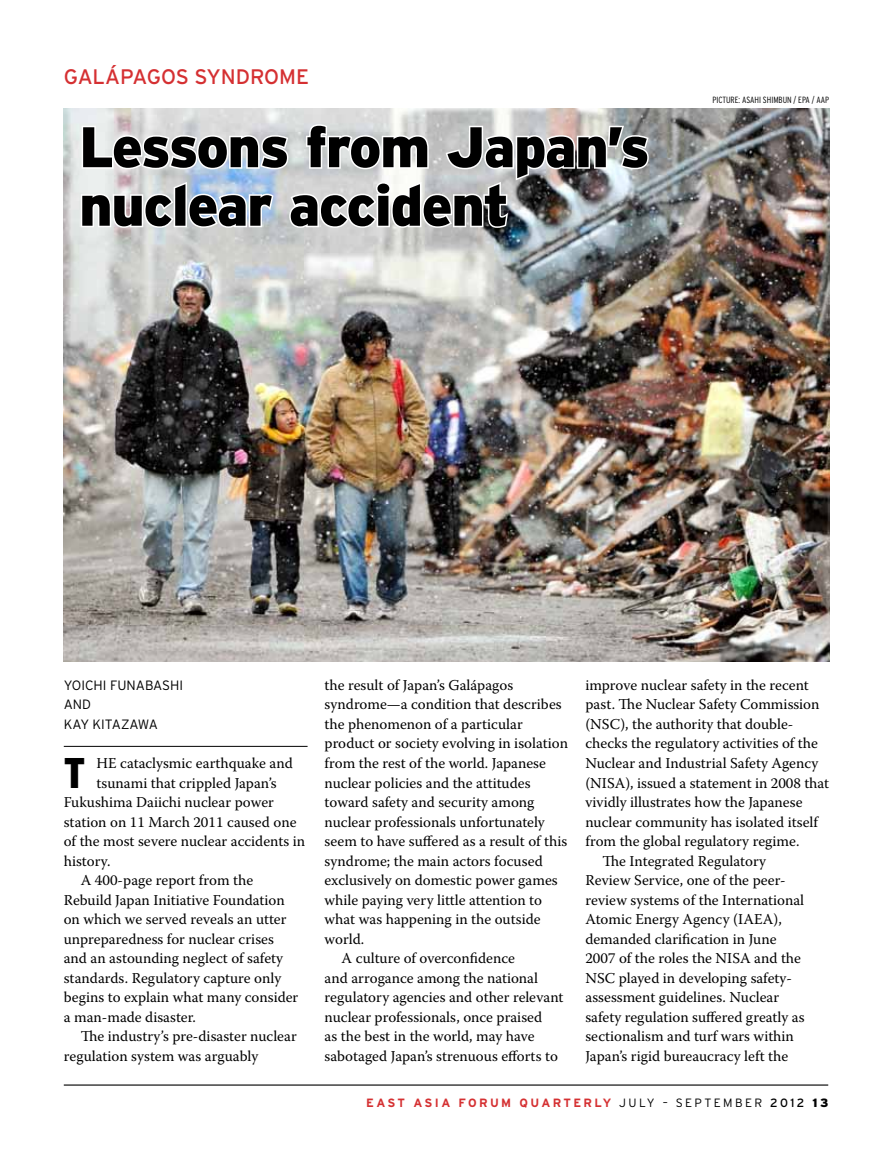
<style>
.page{position:relative;width:893px;height:1170px;background:#fff}
.page>*{position:absolute;margin:0;border:0;box-sizing:border-box;transform-origin:0 0}
.t1{font:900 57px/58.5px "Interstate";letter-spacing:-.03em;color:#000}
.t2{font:900 condensed 42.9px "Interstate";color:#000}
.t3{font:21px "Interstate";color:#d53032}
.t4{font:15px/19.5px "Warnock Pro";color:#000}
.t5{font:300 13.5px/19.5px "Interstate";color:#000}
.t6{font:700 12px "Interstate";letter-spacing:.2em;color:#d53032}
.t7{font:300 condensed 9px "Interstate";color:#000}
.s1{font-weight:300;color:#000}
.s2{font-weight:400;color:#000}
.s3{font-weight:900;color:#000}
</style>
<div class="page">
<hr style="left:64px;top:1084px;width:764px;height:1px;background:#000">
<img style="left:64px;top:108px;width:765px;height:554px">
<svg style="left:79px;top:123px;width:571px;height:106px"></svg>
<hr style="left:64px;top:746px;width:244px;height:1px;background:#000">
<h3 class="t3" style="left:64px;top:65px;width:247px">GALÁPAGOS SYN DROME</h3>
<h1 class="t1" style="left:79px;top:117px;width:572px">Lessons from Japan’s nuclear accident</h1>
<p class="t7" style="left:712px;top:95px;width:118px">PICTURE: ASAHI SHIMBUN / EPA / AAP</p>
<p class="t5" style="left:64px;top:675px;width:118px">YOICHI FUNABASHI<br>AND<br>KAY KITAZAWA</p>
<h2 class="t2" style="left:64px;top:746px;width:23px">T</h2>
<p class="t4" style="left:96px;top:753px;width:198px">HE cataclysmic earthquake and</p>
<p class="t4" style="left:96px;top:772px;width:182px">tsunami that crippled Japan’s</p>
<p class="t4" style="left:64px;top:792px;width:212px">Fukushima Daiichi nuclear power</p>
<p class="t4" style="left:64px;top:811px;width:234px">station on 11 March 2011 caused one</p>
<p class="t4" style="left:64px;top:831px;width:243px">of the most severe nuclear accidents in</p>
<p class="t4" style="left:64px;top:850px;width:48px">history.</p>
<p class="t4" style="left:81px;top:870px;width:174px">A 400-page report from the</p>
<p class="t4" style="left:64px;top:889px;width:223px">Rebuild Japan Initiative Foundation</p>
<p class="t4" style="left:64px;top:909px;width:224px">on which we served reveals an utter</p>
<p class="t4" style="left:64px;top:928px;width:212px">unpreparedness for nuclear crises</p>
<p class="t4" style="left:64px;top:948px;width:221px">and an astounding neglect of safety</p>
<p class="t4" style="left:64px;top:967px;width:219px">standards. Regulatory capture only</p>
<p class="t4" style="left:64px;top:987px;width:236px">begins to explain what many consider</p>
<p class="t4" style="left:64px;top:1006px;width:134px">a man-made disaster.</p>
<p class="t4" style="left:81px;top:1026px;width:218px">The industry’s pre-disaster nuclear</p>
<p class="t4" style="left:64px;top:1045px;width:196px">regulation system was arguably</p>
<p class="t4" style="left:325px;top:675px;width:190px">the result of Japan’s Galápagos</p>
<p class="t4" style="left:325px;top:694px;width:239px">syndrome—a condition that describes</p>
<p class="t4" style="left:325px;top:714px;width:200px">the phenomenon of a particular</p>
<p class="t4" style="left:325px;top:733px;width:245px">product or society evolving in isolation</p>
<p class="t4" style="left:325px;top:753px;width:223px">from the rest of the world. Japanese</p>
<p class="t4" style="left:325px;top:772px;width:207px">nuclear policies and the attitudes</p>
<p class="t4" style="left:325px;top:792px;width:211px">toward safety and security among</p>
<p class="t4" style="left:325px;top:811px;width:222px">nuclear professionals unfortunately</p>
<p class="t4" style="left:325px;top:831px;width:244px">seem to have suffered as a result of this</p>
<p class="t4" style="left:325px;top:850px;width:220px">syndrome; the main actors focused</p>
<p class="t4" style="left:325px;top:870px;width:235px">exclusively on domestic power games</p>
<p class="t4" style="left:325px;top:889px;width:219px">while paying very little attention to</p>
<p class="t4" style="left:325px;top:909px;width:218px">what was happening in the outside</p>
<p class="t4" style="left:325px;top:928px;width:41px">world.</p>
<p class="t4" style="left:342px;top:948px;width:175px">A culture of overconfidence</p>
<p class="t4" style="left:325px;top:967px;width:215px">and arrogance among the national</p>
<p class="t4" style="left:325px;top:987px;width:240px">regulatory agencies and other relevant</p>
<p class="t4" style="left:325px;top:1006px;width:219px">nuclear professionals, once praised</p>
<p class="t4" style="left:325px;top:1026px;width:211px">as the best in the world, may have</p>
<p class="t4" style="left:325px;top:1045px;width:235px">sabotaged Japan’s strenuous efforts to</p>
<p class="t4" style="left:585px;top:675px;width:236px">improve nuclear safety in the recent past. The Nuclear Safety Commission (NS C), the authority that double&shy;checks the regulatory activities of the<br>Nuclear and Industrial Safety Agency (NISA</p>
<p class="t4" style="left:625px;top:772px;width:205px">), issued a statement in 2008 that</p>
<p class="t4" style="left:585px;top:792px;width:219px">vividly illustrates how the Japanese</p>
<p class="t4" style="left:585px;top:811px;width:234px">nuclear community has isolated itself</p>
<p class="t4" style="left:585px;top:831px;width:216px">from the global regulatory regime.</p>
<p class="t4" style="left:602px;top:850px;width:165px">The Integrated Regulatory</p>
<p class="t4" style="left:585px;top:870px;width:202px">Review Service, one of the peer-</p>
<p class="t4" style="left:585px;top:889px;width:220px">review systems of the International</p>
<p class="t4" style="left:585px;top:909px;width:198px">Atomic Energy Agency (IAEA),</p>
<p class="t4" style="left:585px;top:928px;width:193px">demanded clarification in June</p>
<p class="t4" style="left:585px;top:948px;width:140px">2007 of the roles the NISA</p>
<p class="t4" style="left:585px;top:948px;width:221px;text-indent:169px">and the<br>NS C played in developing safety&shy;assessment guidelines. Nuclear safety regulation suffered greatly as sectionalism and turf wars within<br>Japan’s rigid bureaucracy left the</p>
<p class="t6" style="left:366px;top:1095px;width:463px">EAST ASIA FORUM QUARTERLY <span class="s1">JULY – SEPTEMBER</span> <span class="s2">2012</span> <span class="s3">13</span></p>
</div>
